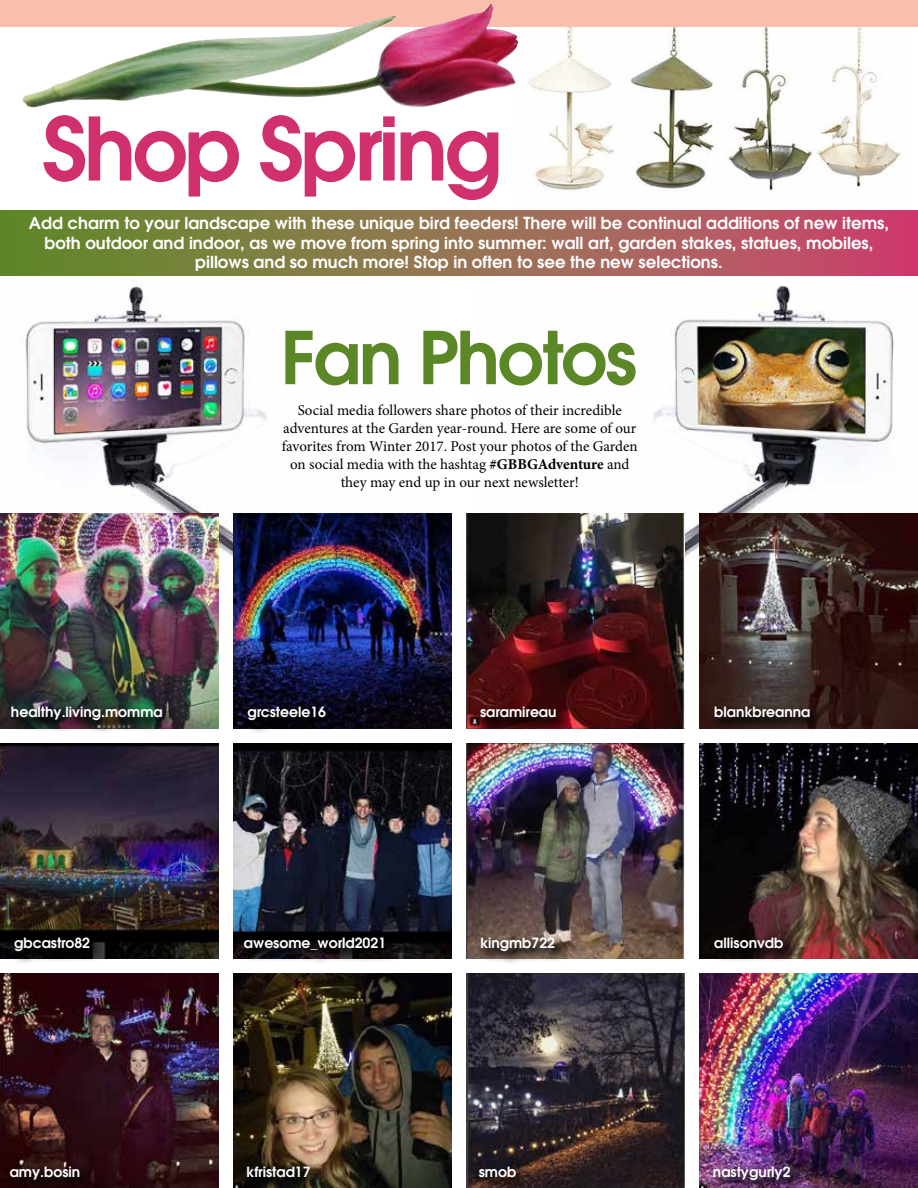
<style>
.page{position:relative;width:918px;height:1188px;background:#fff}
.page>*{position:absolute;margin:0;border:0;box-sizing:border-box;transform-origin:0 0}
.t1{font:600 86.7px "Avant Garde";letter-spacing:-.04em;color:#d1306e}
.t2{font:600 72.15px "Avant Garde";letter-spacing:-.03em;color:#5c8727}
.t3{font:600 16.5px/19.5px "Avant Garde";color:#fff;text-align:center}
.t4{font:15px/18px "Minion Pro";letter-spacing:-.005em;color:#000;text-align:center}
.t5{font:600 13.95px "Avant Garde";color:#fff}
.s1{font-weight:700}
</style>
<div class="page">
<img style="left:699px;top:973px;width:219px;height:215px">
<img style="left:3px;top:275px;width:432px;height:282px">
<img style="left:518px;top:27px;width:393px;height:184px">
<svg style="left:0;top:211px;width:918px;height:64px;background:#966d4f"></svg>
<div style="left:0;top:0;width:918px;height:27px;background:#fabeaf"></div>
<img style="left:653px;top:286px;width:241px;height:274px">
<img style="left:0;top:973px;width:219px;height:215px">
<img style="left:699px;top:744px;width:219px;height:215px">
<img style="left:0;top:744px;width:219px;height:215px">
<img style="left:233px;top:973px;width:219px;height:215px">
<img style="left:466px;top:973px;width:219px;height:215px">
<img style="left:466px;top:744px;width:219px;height:215px">
<img style="left:233px;top:744px;width:219px;height:215px">
<div style="left:241px;top:933px;width:158px;height:32px;background:#000;opacity:.75"></div>
<div style="left:11px;top:933px;width:93px;height:33px;background:#000;opacity:.75"></div>
<div style="left:477px;top:933px;width:93px;height:33px;background:#000;opacity:.75"></div>
<div style="left:711px;top:933px;width:87px;height:30px;background:#000;opacity:.75"></div>
<div style="left:6px;top:1163px;width:89px;height:25px;background:#000;opacity:.75"></div>
<div style="left:244px;top:1162px;width:81px;height:26px;background:#000;opacity:.75"></div>
<div style="left:476px;top:1163px;width:55px;height:25px;background:#000;opacity:.75"></div>
<div style="left:710px;top:1163px;width:95px;height:25px;background:#000;opacity:.75"></div>
<img style="left:699px;top:513px;width:219px;height:216px">
<img style="left:233px;top:513px;width:219px;height:216px">
<img style="left:0;top:513px;width:219px;height:216px">
<img style="left:466px;top:513px;width:219px;height:216px">
<div style="left:8px;top:703px;width:169px;height:33px;background:#000;opacity:.75"></div>
<div style="left:244px;top:703px;width:97px;height:33px;background:#000;opacity:.75"></div>
<div style="left:477px;top:703px;width:94px;height:30px;background:#000;opacity:.75"></div>
<div style="left:711px;top:703px;width:114px;height:30px;background:#000;opacity:.75"></div>
<img style="left:22px;top:3px;width:499px;height:108px">
<h1 class="t1" style="left:42px;top:92px;width:461px">Shop Spring</h1>
<p class="t3" style="left:29px;top:213px;width:862px">Add charm to your landscape with these unique bird feeders! There will be continual additions of new items, both outdoor and indoor, as we move from spring into summer: wall art, garden stakes, statues, mobiles, pillows and so much more! Stop in often to see the new selections.</p>
<h2 class="t2" style="left:281px;top:311px;width:358px">Fan Photos</h2>
<p class="t4" style="left:282px;top:401px;width:358px">Social media followers share photos of their incredible adventures at the Garden year-round. Here are some of our favorites from Winter 2017. Post your photos of the Garden on social media with the hashtag <span class="s1">#GBBGAdventure</span> and they may end up in our next newsletter!</p>
<p class="t5" style="left:11px;top:703px;width:153px">healthy.living.momma</p>
<p class="t5" style="left:248px;top:703px;width:80px">grcsteele16</p>
<p class="t5" style="left:480px;top:703px;width:78px">saramireau</p>
<p class="t5" style="left:714px;top:703px;width:98px">blankbreanna</p>
<p class="t5" style="left:14px;top:933px;width:77px">gbcastro82</p>
<p class="t5" style="left:480px;top:933px;width:77px">kingmb722</p>
<p class="t5" style="left:714px;top:933px;width:71px">allisonvdb</p>
<p class="t5" style="left:244px;top:933px;width:144px">awesome_world2021</p>
<p class="t5" style="left:10px;top:1163px;width:72px">amy.bosin</p>
<p class="t5" style="left:246px;top:1163px;width:66px">kfristad17</p>
<p class="t5" style="left:479px;top:1163px;width:39px">smob</p>
<p class="t5" style="left:713px;top:1163px;width:79px">nastygurly2</p>
</div>
